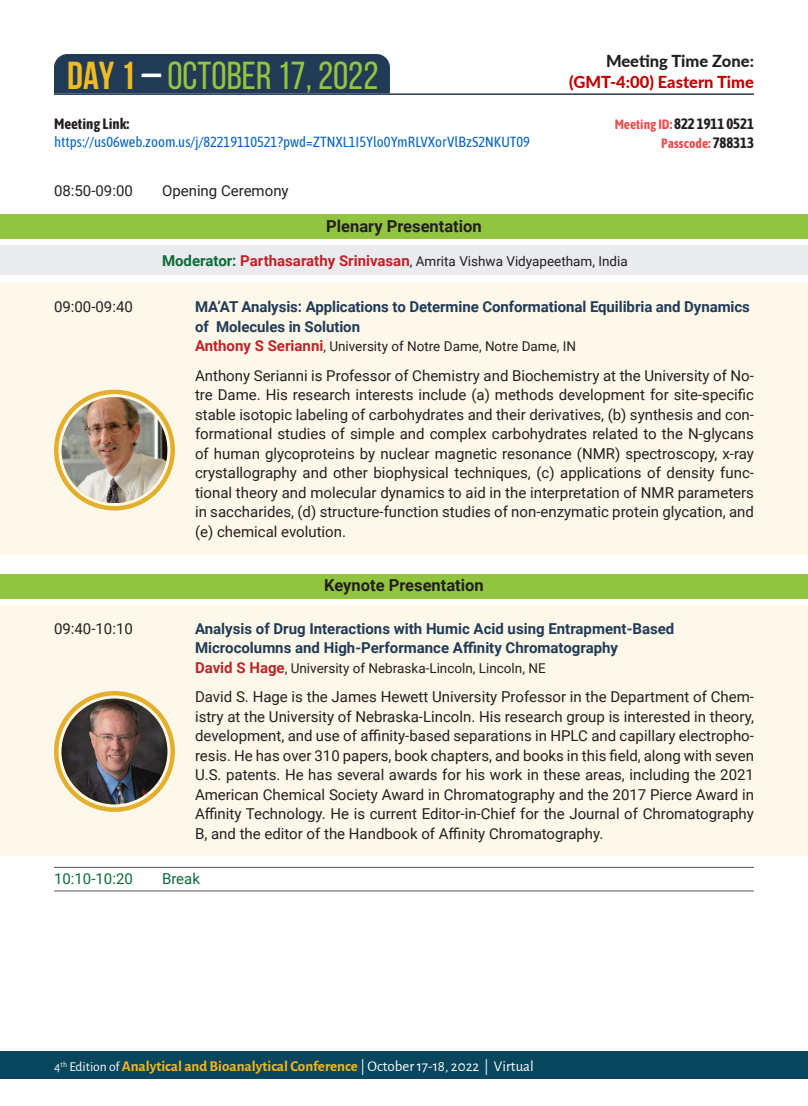
<style>
.page{position:relative;width:808px;height:1106px;background:#fff}
.page>*{position:absolute;margin:0;border:0;box-sizing:border-box;transform-origin:0 0}
.t1{font:39px "Bebas Neue";color:#93c53f}
.t2{font:700 16.5px "Roboto";color:#231f20}
.t3{font:800 16.5px/21px "Lato";color:#c00000;text-align:right}
.t4{font:15px/19.5px "Roboto";color:#231f20;text-align:justify}
.t5{font:700 15px/19.5px "Roboto";color:#213b57}
.t6{font:700 15px "Alegreya Sans";color:#f9b716}
.Pa0{font:700 15px "Asap Condensed";color:#231f20}
.t7{font:15px "Roboto";color:#0b6c38}
.Pa0-2{font:14.7px "Asap Condensed";color:#0563c1}
.t8{font:13.5px "Roboto";color:#231f20}
.t9{font:700 13.5px "Asap Condensed";color:#ea4e4e}
.s1{font-weight:700;color:#f1ba20}
.s2{font-weight:700;color:#fff}
.s3{color:#231f20}
.s4{font-size:13.5px;color:#ea4e4e}
.s5{font-size:15px;color:#231f20}
.s6{font-weight:700;font-size:15px;color:#0b6c38}
.s7{font-weight:700;font-size:15px;color:#be2429}
.s8{font-weight:400;font-size:13.5px;color:#fff}
.s9{font-weight:400;color:#fff}
</style>
<div class="page">
<div style="left:0;top:1052px;width:808px;height:27px;background:#08465d"></div>
<hr style="left:54px;top:93px;width:700px;height:2px;background:#213b57">
<div style="left:54px;top:54px;width:336px;height:39px;background:#213b57"></div>
<div style="left:0;top:214px;width:808px;height:25px;background:#92c53f"></div>
<div style="left:0;top:574px;width:808px;height:24px;background:#92c53f"></div>
<div style="left:0;top:605px;width:808px;height:251px;background:#fdf8e9"></div>
<div style="left:0;top:283px;width:808px;height:271px;background:#fdf8e9"></div>
<div style="left:0;top:245px;width:808px;height:30px;background:#e9ebee"></div>
<hr style="left:54px;top:867px;width:700px;height:1px;background:#57585a">
<hr style="left:54px;top:891px;width:700px;height:1px;background:#57585a">
<img style="left:62px;top:397px;width:105px;height:106px;border-radius:53px">
<div style="left:54px;top:390px;width:121px;height:121px;border:4px solid #e09d00;border-radius:50%"></div>
<div style="left:54px;top:691px;width:121px;height:121px;border:4px solid #e09d00;border-radius:50%"></div>
<img style="left:62px;top:699px;width:105px;height:105px;border-radius:53px">
<p class="t1" style="left:67px;top:54px;width:313px"><span class="s1">DAY 1</span> <span class="s2">–</span> OCTOBER 17, 2022</p>
<p class="t3" style="left:569px;top:50px;width:186px"><span class="s3">Meeting Time Zone: </span>(GMT-4:00) Eastern Time</p>
<p class="Pa0" style="left:54px;top:114px;width:77px">Meeting Link:</p>
<p class="Pa0-2" style="left:54px;top:132px;width:477px">https://us06web.zoom.us/j/82219110521?pwd=ZTNXL1I5Ylo0YmRLVXorVlBzS2NKUT09</p>
<p class="t4" style="left:54px;top:180px;width:80px">08:50-09:00</p>
<p class="t4" style="left:162px;top:180px;width:128px">Opening Ceremony</p>
<p class="t2" style="left:326px;top:215px;width:157px">Plenary Presentation</p>
<p class="Pa0" style="left:615px;top:114px;width:141px"><span class="s4">Meeting ID:</span> 822 1911 0521</p>
<p class="t9" style="left:661px;top:135px;width:94px">Passcode: <span class="s5">788313</span></p>
<p class="t8" style="left:162px;top:252px;width:467px"><span class="s6">Moderator:</span> <span class="s7">Parthasarathy Srinivasan</span>, Amrita Vishwa Vidyapeetham, India</p>
<p class="t4" style="left:54px;top:296px;width:80px">09:00-09:40</p>
<p class="t5" style="left:195px;top:296px;width:556px">MA’AT Analysis: Applications to Determine Conformational Equilibria and Dynamics of Molecules in Solution</p>
<p class="t8" style="left:195px;top:337px;width:383px"><span class="s7">Anthony S Serianni</span>, University of Notre Dame, Notre Dame, IN</p>
<p class="t4" style="left:195px;top:365px;width:560px">Anthony Serianni is Professor of Chemistry and Biochemistry at the University of No&shy;tre Dame. His research interests include (a) methods development for site-specific stable isotopic labeling of carbohydrates and their derivatives, (b) synthesis and con&shy;formational studies of simple and complex carbohydrates related to the N-glycans of human glycoproteins by nuclear magnetic resonance (NMR) spectroscopy, x-ray crystallography and other biophysical techniques, (c) applications of density func&shy;tional theory and molecular dynamics to aid in the interpretation of NMR parameters in saccharides, (d) structure-function studies of non-enzymatic protein glycation, and (e) chemical evolution.</p>
<p class="t2" style="left:324px;top:574px;width:161px">Keynote Presentation</p>
<p class="t4" style="left:54px;top:618px;width:80px">09:40-10:10</p>
<p class="t5" style="left:195px;top:618px;width:481px">Analysis of Drug Interactions with Humic Acid using Entrapment-Based<br>Microcolumns and High-Performance Affinity Chromatography</p>
<p class="t8" style="left:195px;top:658px;width:352px"><span class="s7">David S Hage</span>, University of Nebraska-Lincoln, Lincoln, NE</p>
<p class="t4" style="left:195px;top:686px;width:560px">David S. Hage is the James Hewett University Professor in the Department of Chem&shy;istry at the University of Nebraska-Lincoln. His research group is interested in theory, development, and use of affinity-based separations in HPLC and capillary electropho&shy;resis. He has over 310 papers, book chapters, and books in this field, along with seven U.S. patents. He has several awards for his work in these areas, including the 2021<br>American Chemical Society Award in Chromatography and the 2017 Pierce Award in Affinity Technology. He is current Editor-in-Chief for the Journal of Chromatography B, and the editor of the Handbook of Affinity Chromatography.</p>
<p class="t7" style="left:54px;top:868px;width:80px">10:10-10:20</p>
<p class="t7" style="left:162px;top:868px;width:39px">Break</p>
<p class="t6" style="left:54px;top:1056px;width:481px"><span class="s8">4</span><sup>th</sup> <span class="s8">Edition of</span> Analytical and Bioanalytical Conference <span class="s9">| October 17-18, 2022 | Virtual</span></p>
</div>
